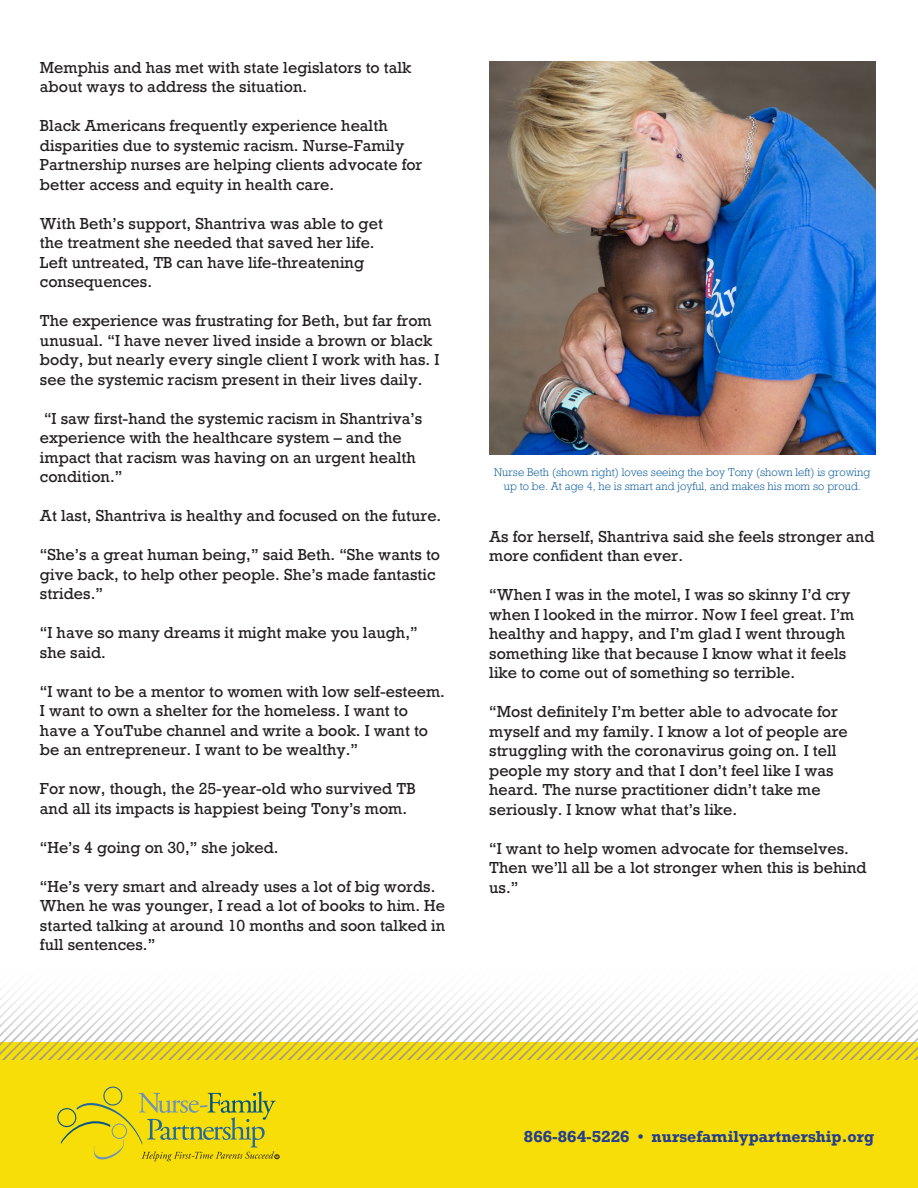
<style>
.page{position:relative;width:918px;height:1188px;background:#fff}
.page>*{position:absolute;margin:0;border:0;box-sizing:border-box;transform-origin:0 0}
.t1{font:15px/19.5px "Rockwell Nova";color:#231f20}
.t2{font:700 15px "Rockwell Nova";color:#253f8e}
.body_copy_1{font:300 10.5px/13.5px "Rockwell Nova";color:#005594;text-align:center}
</style>
<div class="page">
<div style="left:0;top:1042px;width:918px;height:146px;background:#f8de08"></div>
<svg style="left:57px;top:1086px;width:222px;height:75px"></svg>
<svg style="left:0;top:991px;width:258px;height:68px"></svg>
<svg style="left:276px;top:991px;width:239px;height:68px"></svg>
<svg style="left:515px;top:991px;width:403px;height:68px"></svg>
<img style="left:489px;top:61px;width:386px;height:394px">
<p class="t1" style="left:40px;top:58px;width:373px">Memphis and has met with state legislators to talk about ways to address the situation.</p>
<p class="t1" style="left:40px;top:116px;width:384px">Black Americans frequently experience health disparities due to systemic racism. Nurse-Family Partnership nurses are helping clients advocate for better access and equity in health care.</p>
<p class="t1" style="left:40px;top:214px;width:344px">With Beth’s support, Shantriva was able to get the treatment she needed that saved her life.<br>Left untreated, TB can have life-threatening consequences.</p>
<p class="t1" style="left:40px;top:311px;width:401px">The experience was frustrating for Beth, but far from unusual. “I have never lived inside a brown or black body, but nearly every single client I work with has. I see the systemic racism present in their lives daily.</p>
<p class="t1" style="left:40px;top:409px;width:384px">“I saw first-hand the systemic racism in Shantriva’s experience with the healthcare system – and the impact that racism was having on an urgent health condition.”</p>
<p class="t1" style="left:40px;top:506px;width:403px">At last, Shantriva is healthy and focused on the future.</p>
<p class="t1" style="left:40px;top:545px;width:402px">“She’s a great human being,” said Beth. “She wants to give back, to help other people. She’s made fantastic strides.”</p>
<p class="t1" style="left:40px;top:623px;width:379px">“I have so many dreams it might make you laugh,” she said.</p>
<p class="t1" style="left:40px;top:682px;width:406px">“I want to be a mentor to women with low self-esteem.<br>I want to own a shelter for the homeless. I want to have a YouTube channel and write a book. I want to be an entrepreneur. I want to be wealthy.”</p>
<p class="t1" style="left:40px;top:779px;width:377px">For now, though, the 25-year-old who survived TB and all its impacts is happiest being Tony’s mom.</p>
<p class="t1" style="left:40px;top:838px;width:240px">“He’s 4 going on 30,” she joked.</p>
<p class="t1" style="left:40px;top:877px;width:407px">“He’s very smart and already uses a lot of big words.<br>When he was younger, I read a lot of books to him. He started talking at around 10 months and soon talked in full sentences.”</p>
<p class="body_copy_1" style="left:494px;top:466px;width:378px">Nurse Beth (shown right) loves seeing the boy Tony (shown left) is growing up to be. At age 4, he is smart and joyful, and makes his mom so proud.</p>
<p class="t1" style="left:489px;top:527px;width:387px">As for herself, Shantriva said she feels stronger and more confident than ever.</p>
<p class="t1" style="left:489px;top:585px;width:367px">“When I was in the motel, I was so skinny I’d cry when I looked in the mirror. Now I feel great. I’m healthy and happy, and I’m glad I went through something like that because I know what it feels like to come out of something so terrible.</p>
<p class="t1" style="left:489px;top:702px;width:360px">“Most definitely I’m better able to advocate for myself and my family. I know a lot of people are struggling with the coronavirus going on. I tell people my story and that I don’t feel like I was heard. The nurse practitioner didn’t take me seriously. I know what that’s like.</p>
<p class="t1" style="left:489px;top:839px;width:379px">“I want to help women advocate for themselves.<br>Then we’ll all be a lot stronger when this is behind us.”</p>
<p class="t2" style="left:524px;top:1127px;width:352px">866-864-5226 • nursefamilypartnership.org</p>
</div>
